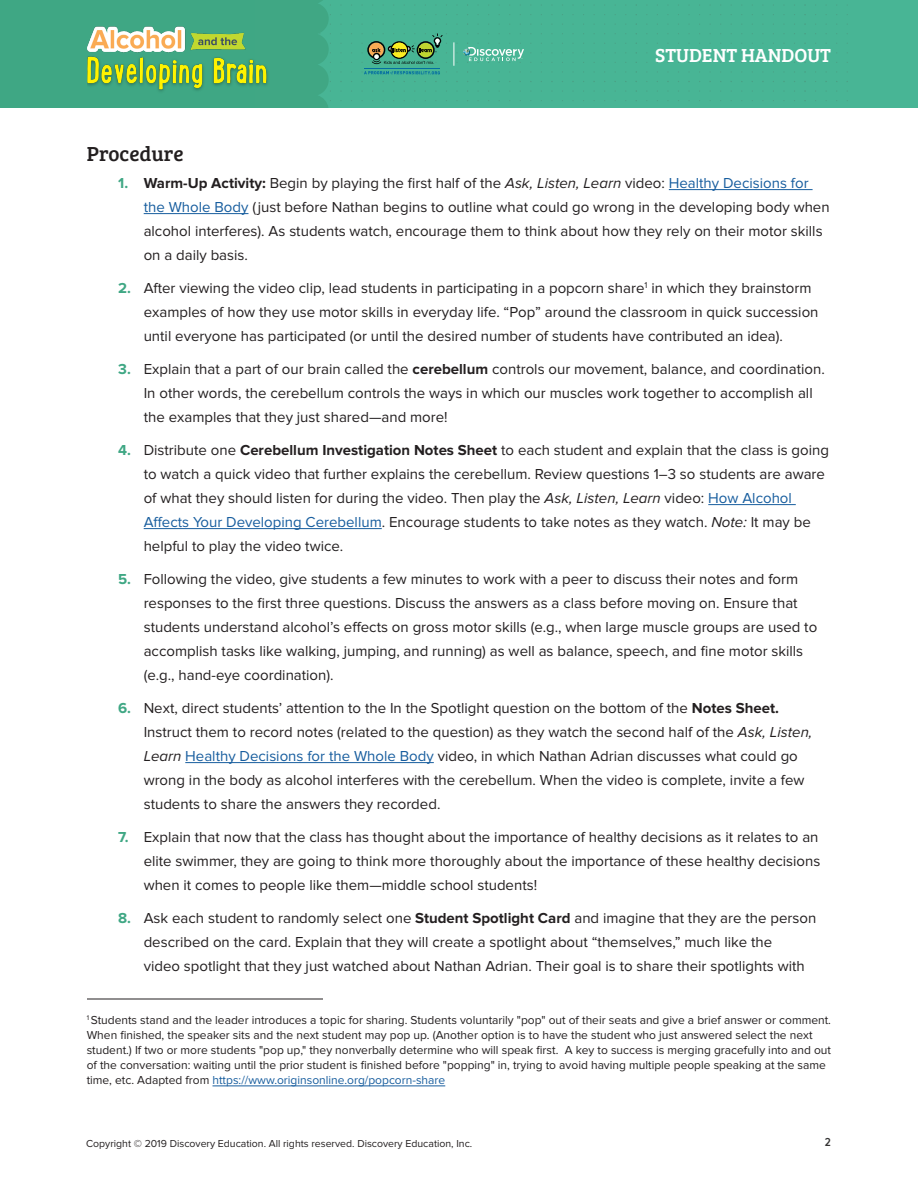
<style>
.page{position:relative;width:918px;height:1188px;background:#fff}
.page>*{position:absolute;margin:0;border:0;box-sizing:border-box;transform-origin:0 0}
.Subhead_1{font:21px "Bree Serif";color:#231f20}
.t1{font:19.5px "Bree Serif";color:#fff}
.t2{font:15px/24px "Proxima Nova";color:#231f20}
.t3{font:15px "Proxima Nova";color:#175d9e}
.Body{font:12px/15px "Proxima Nova";color:#231f20}
.t4{font:600 12px "Proxima Nova Cond";color:#343333}
.t5{font:10.5px "Proxima Nova";color:#231f20}
.s1{font-weight:700;color:#3fa784}
.s2{font-weight:700}
.s3{font-style:italic}
.s4{color:#175d9e}
</style>
<div class="page">
<div style="left:0;top:0;width:918px;height:108px;background:#48b595"></div>
<div style="left:179px;top:0;width:150px;height:108px;background:#40a784"></div>
<div style="left:0;top:0;width:255px;height:108px;background:#3fa784"></div>
<img style="left:87px;top:27px;width:181px;height:65px">
<svg style="left:454px;top:42px;width:70px;height:31px"></svg>
<svg style="left:362px;top:33px;width:85px;height:32px"></svg>
<svg style="left:364px;top:71px;width:76px;height:4px"></svg>
<hr style="left:364px;top:68px;width:76px;height:1px;background:#046ea2">
<hr style="left:669px;top:189px;width:144px;height:1px;background:#175d9e">
<hr style="left:144px;top:213px;width:104px;height:1px;background:#175d9e">
<hr style="left:708px;top:504px;width:88px;height:1px;background:#175d9e">
<hr style="left:144px;top:528px;width:238px;height:1px;background:#175d9e">
<hr style="left:185px;top:762px;width:249px;height:1px;background:#175d9e">
<hr style="left:213px;top:1086px;width:232px;height:1px;background:#175d9e">
<hr style="left:87px;top:999px;width:236px;height:1px;background:#231f20">
<h2 class="t1" style="left:655px;top:41px;width:177px">STUDENT HANDOUT</h2>
<p class="Subhead_1" style="left:87px;top:138px;width:99px">Procedure</p>
<p class="t2" style="left:144px;top:171px;width:687px;text-indent:-26px"><span class="s1">1.</span> <span class="s2">Warm-Up Activity:</span> Begin by playing the first half of the <span class="s3">Ask, Listen, Learn</span> video: <span class="s4">Healthy Decisions for the Whole Body</span> (just before Nathan begins to outline what could go wrong in the developing body when alcohol interferes). As students watch, encourage them to think about how they rely on their motor skills on a daily basis.</p>
<p class="t2" style="left:144px;top:276px;width:676px;text-indent:-26px"><span class="s1">2.</span> After viewing the video clip, lead students in participating in a popcorn share<sup>1</sup> in which they brainstorm examples of how they use motor skills in everyday life. “Pop” around the classroom in quick succession until everyone has participated (or until the desired number of students have contributed an idea).</p>
<p class="t2" style="left:144px;top:357px;width:683px;text-indent:-26px"><span class="s1">3.</span> Explain that a part of our brain called the <span class="s2">cerebellum</span> controls our movement, balance, and coordination.<br>In other words, the cerebellum controls the ways in which our muscles work together to accomplish all the examples that they just shared—and more!</p>
<p class="t2" style="left:144px;top:438px;width:687px;text-indent:-26px"><span class="s1">4.</span> Distribute one <span class="s2">Cerebellum Investigation Notes Sheet</span> to each student and explain that the class is going to watch a quick video that further explains the cerebellum. Review questions 1–3 so students are aware of what they should listen for during the video. Then play the <span class="s3">Ask, Listen, Learn</span> video: <span class="s4">How Alcohol Affects Your Developing Cerebellum</span>. Encourage students to take notes as they watch. <span class="s3">Note:</span> It may be helpful to play the video twice.</p>
<p class="t2" style="left:144px;top:567px;width:675px;text-indent:-26px"><span class="s1">5.</span> Following the video, give students a few minutes to work with a peer to discuss their notes and form responses to the first three questions. Discuss the answers as a class before moving on. Ensure that students understand alcohol’s effects on gross motor skills (e.g., when large muscle groups are used to accomplish tasks like walking, jumping, and running) as well as balance, speech, and fine motor skills (e.g., hand-eye coordination).</p>
<p class="t2" style="left:144px;top:696px;width:670px;text-indent:-26px"><span class="s1">6.</span> Next, direct students’ attention to the In the Spotlight question on the bottom of the <span class="s2">Notes Sheet.<br></span>Instruct them to record notes (related to the question) as they watch the second half of the <span class="s3">Ask, Listen, Learn</span> <span class="s4">Healthy Decisions for the Whole Body</span> video, in which Nathan Adrian discusses what could go wrong in the body as alcohol interferes with the cerebellum. When the video is complete, invite a few students to share the answers they recorded.</p>
<p class="t2" style="left:144px;top:825px;width:678px;text-indent:-26px"><span class="s1">7.</span> Explain that now that the class has thought about the importance of healthy decisions as it relates to an elite swimmer, they are going to think more thoroughly about the importance of these healthy decisions when it comes to people like them—middle school students!</p>
<p class="t2" style="left:144px;top:906px;width:674px;text-indent:-26px"><span class="s1">8.</span> Ask each student to randomly select one <span class="s2">Student Spotlight Card</span> and imagine that they are the person described on the card. Explain that they will create a spotlight about “themselves,” much like the<br>video spotlight that they just watched about Nathan Adrian. Their goal is to share their spotlights with</p>
<p class="t3" style="left:153px;top:515px;width:6px">f</p>
<p class="t2" style="left:352px;top:615px;width:6px">f</p>
<p class="Body" style="left:87px;top:1013px;width:746px"><sup>1</sup> Students stand and the leader introduces a topic for sharing. Students voluntarily "pop" out of their seats and give a brief answer or comment.<br>When finished, the speaker sits and the next student may pop up. (Another option is to have the student who just answered select the next student.) If two or more students "pop up," they nonverbally determine who will speak first. A key to success is merging gracefully into and out of the conversation: waiting until the prior student is finished before "popping" in, trying to avoid having multiple people speaking at the same time, etc. Adapted from <span class="s4">https://www.originsonline.org/popcorn-share</span></p>
<p class="t5" style="left:86px;top:1137px;width:388px">Copyright © 2019 Discovery Education. All rights reserved. Discovery Education, Inc.</p>
<p class="t4" style="left:825px;top:1134px;width:8px">2</p>
</div>
